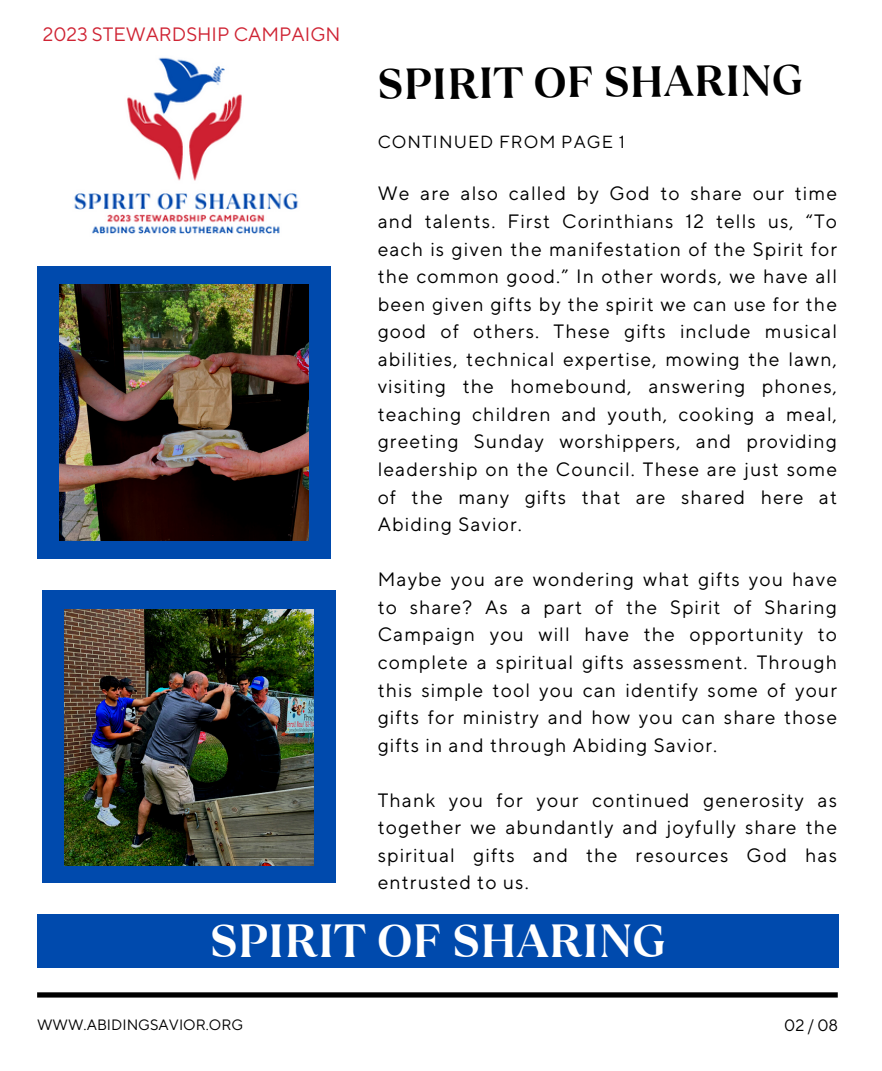
<style>
.page{position:relative;width:882px;height:1071px;background:#fff}
.page>*{position:absolute;margin:0;border:0;box-sizing:border-box;transform-origin:0 0}
.t1{font:700 46.38px "TT Ramillas";color:#fff}
.t2{font:700 43.23px "TT Ramillas";color:#000}
.t3{font:19.25px/27.7px "TT Norms Pro";letter-spacing:.06em;color:#000;text-align:justify}
.t4{font:19.25px "TT Norms Pro";color:#cf2434}
.t5{font:17.5px "TT Norms Pro";letter-spacing:.06em;color:#000}
.t6{font:16.45px "TT Norms Pro";color:#000}
.t7{font:14.88px "TT Norms Pro";color:#000}
</style>
<div class="page">
<img style="left:37px;top:57px;width:294px;height:210px">
<div style="left:37px;top:914px;width:801px;height:54px;background:#004aad"></div>
<div style="left:37px;top:992px;width:801px;height:6px;background:#000"></div>
<div style="left:37px;top:267px;width:294px;height:292px;background:#004aad"></div>
<img style="left:59px;top:285px;width:250px;height:256px">
<div style="left:42px;top:590px;width:294px;height:293px;background:#004aad"></div>
<img style="left:64px;top:609px;width:250px;height:256px">
<p class="t4" style="left:43px;top:23px;width:299px">2023 STEWARDSHIP CAMPAIGN</p>
<p class="t2" style="left:377px;top:56px;width:427px;rotate:-1deg">SPIRIT OF SHARING</p>
<p class="t5" style="left:378px;top:131px;width:249px">CONTINUED FROM PAGE 1</p>
<p class="t3" style="left:378px;top:181px;width:461px">We are also called by God to share our time and talents. First Corinthians 12 tells us, “To each is given the manifestation of the Spirit for the common good.” In other words, we have all been given gifts by the spirit we can use for the good of others. These gifts include musical abilities, technical expertise, mowing the lawn, visiting the homebound, answering phones, teaching children and youth, cooking a meal, greeting Sunday worshippers, and providing leadership on the Council. These are just some of the many gifts that are shared here at Abiding Savior.</p>
<p class="t3" style="left:378px;top:566px;width:461px">Maybe you are wondering what gifts you have to share? As a part of the Spirit of Sharing Campaign you will have the opportunity to complete a spiritual gifts assessment. Through this simple tool you can identify some of your gifts for ministry and how you can share those gifts in and through Abiding Savior.</p>
<p class="t3" style="left:378px;top:787px;width:461px">Thank you for your continued generosity as together we abundantly and joyfully share the spiritual gifts and the resources God has entrusted to us.</p>
<p class="t1" style="left:210px;top:909px;width:457px">SPIRIT OF SHARING</p>
<p class="t7" style="left:37px;top:1016px;width:208px">WWW.ABIDINGSAVIOR.ORG</p>
<p class="t6" style="left:784px;top:1016px;width:55px">02/08</p>
</div>
